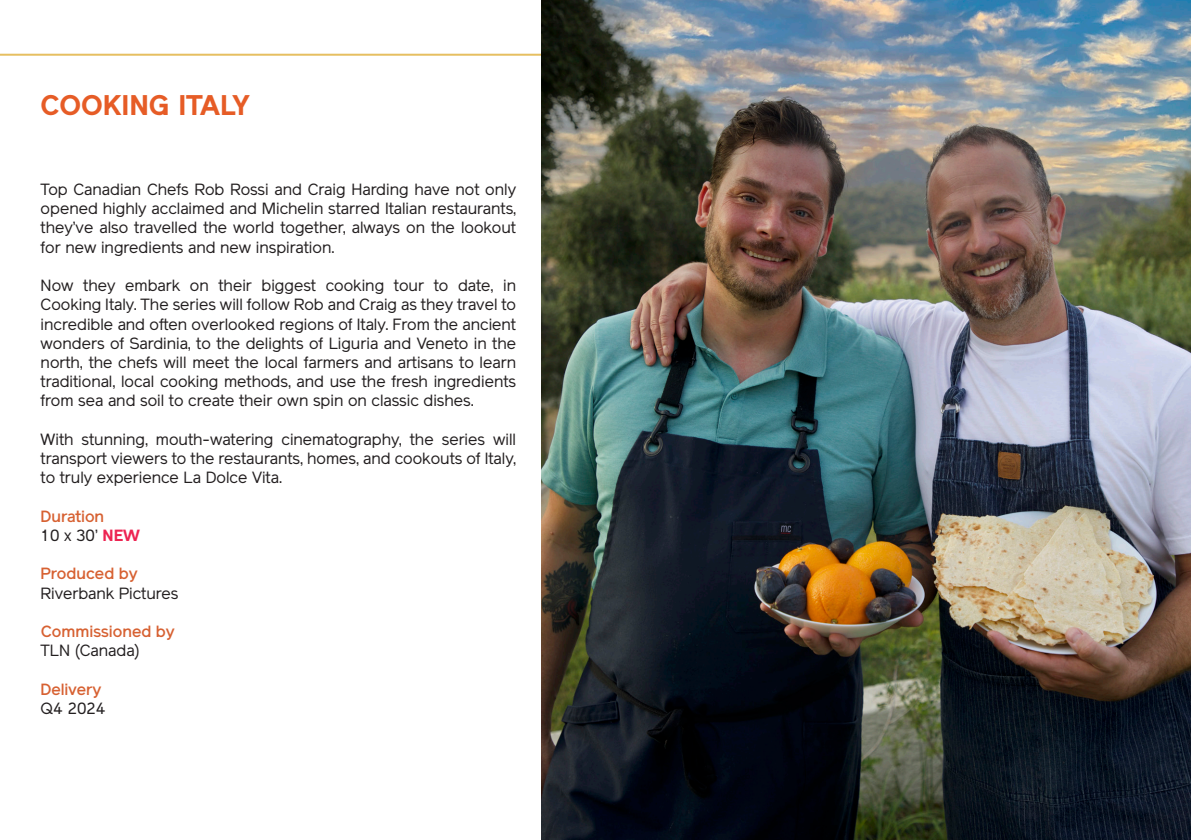
<style>
.page{position:relative;width:1191px;height:840px;background:#fff}
.page>*{position:absolute;margin:0;border:0;box-sizing:border-box;transform-origin:0 0}
.t1{font:700 28px "Reader";color:#e65c26}
.t2{font:16px/19.2px "Reader";color:#231f20;text-align:justify}
.t3{font:500 16px "Reader";color:#d76132}
.s1{font-weight:700;color:#ed2452}
</style>
<div class="page">
<hr style="left:0;top:54px;width:1191px;height:2px;background:#e6bf61">
<img style="left:542px;top:0;width:649px;height:839px">
<p class="t1" style="left:41px;top:88px;width:211px">COOKING ITALY</p>
<p class="t2" style="left:41px;top:180px;width:477px">Top Canadian Chefs Rob Rossi and Craig Harding have not only opened highly acclaimed and Michelin starred Italian restaurants, they’ve also travelled the world together, always on the lookout for new ingredients and new inspiration.</p>
<p class="t2" style="left:41px;top:276px;width:477px">Now they embark on their biggest cooking tour to date, in Cooking Italy. The series will follow Rob and Craig as they travel to incredible and often overlooked regions of Italy. From the ancient wonders of Sardinia, to the delights of Liguria and Veneto in the north, the chefs will meet the local farmers and artisans to learn traditional, local cooking methods, and use the fresh ingredients from sea and soil to create their own spin on classic dishes.</p>
<p class="t2" style="left:41px;top:429px;width:477px">With stunning, mouth-watering cinematography, the series will transport viewers to the restaurants, homes, and cookouts of Italy, to truly experience La Dolce Vita.</p>
<p class="t3" style="left:41px;top:506px;width:65px">Duration</p>
<p class="t2" style="left:41px;top:525px;width:101px">10 x 30’ <span class="s1">NEW</span></p>
<p class="t3" style="left:41px;top:564px;width:99px">Produced by</p>
<p class="t2" style="left:41px;top:583px;width:139px">Riverbank Pictures</p>
<p class="t3" style="left:41px;top:621px;width:136px">Commissioned by</p>
<p class="t2" style="left:41px;top:640px;width:101px">TLN (Canada)</p>
<p class="t3" style="left:41px;top:679px;width:62px">Delivery</p>
<p class="t2" style="left:41px;top:698px;width:66px">Q4 2024</p>
</div>
